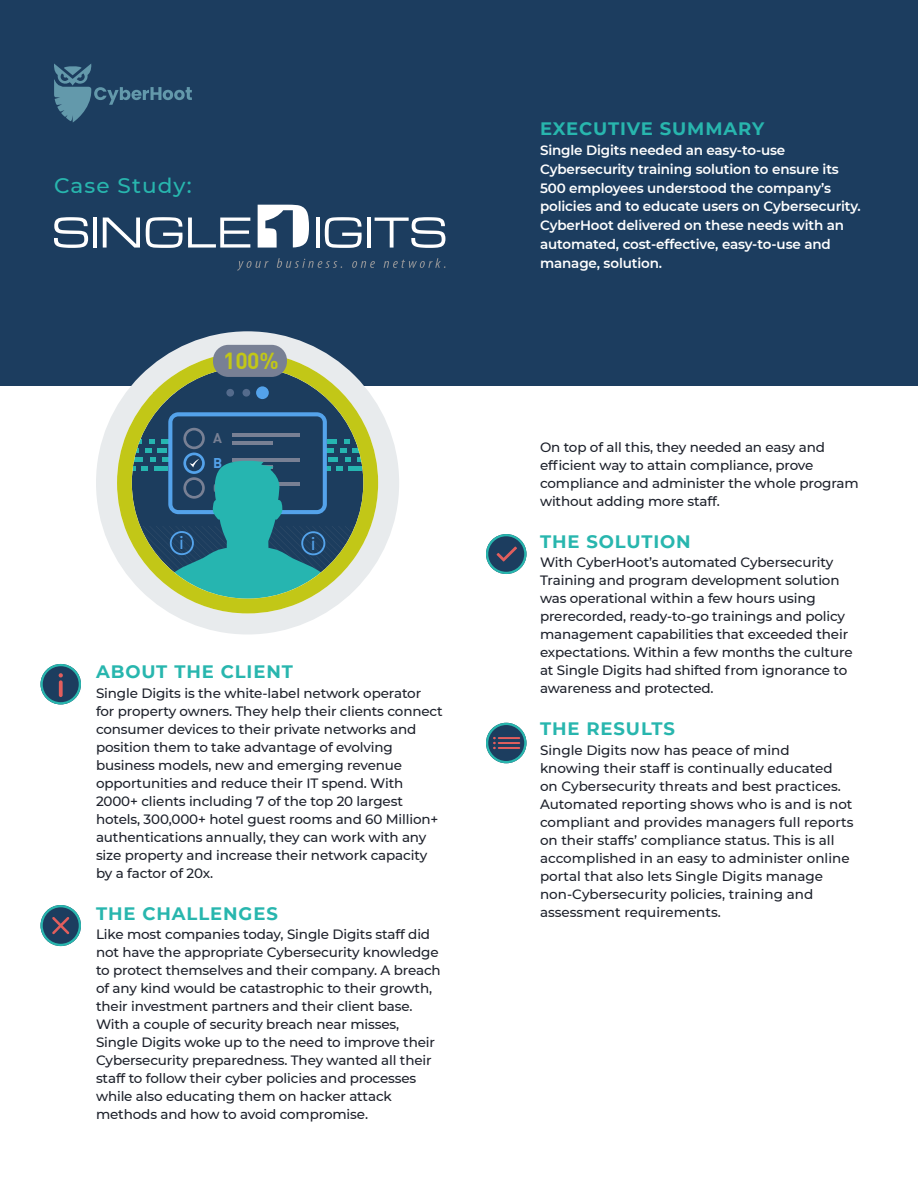
<style>
.page{position:relative;width:918px;height:1188px;background:#fff}
.page>*{position:absolute;margin:0;border:0;box-sizing:border-box;transform-origin:0 0}
.t1{font:700 22.8px "DIN";color:#c2c717}
.t2{font:500 21px "Montserrat";letter-spacing:.05em;color:#28b6ae}
.t3{font:700 18px "Montserrat";letter-spacing:.05em;color:#28b6ae}
.t4{font:500 17.4px "Montserrat";color:#54a3eb}
.t5{font:700 13.8px "DIN";color:#788094}
.t6{font:700 13.8px "DIN";color:#54a3eb}
.t7{font:500 13.5px/18px "Montserrat";letter-spacing:-.01em;color:#1d212b}
.t8{font:600 13.5px/18.8px "Montserrat";letter-spacing:-.01em;color:#fff}
</style>
<div class="page">
<svg style="left:40px;top:664px;width:41px;height:40px"></svg>
<svg style="left:40px;top:905px;width:41px;height:41px"></svg>
<svg style="left:486px;top:534px;width:40px;height:40px"></svg>
<div style="left:0;top:0;width:918px;height:385px;background:#1c3d5f"></div>
<svg style="left:54px;top:217px;width:34px;height:31px"></svg>
<hr style="left:93px;top:218px;width:4px;height:30px;background:#fff">
<svg style="left:103px;top:218px;width:37px;height:30px"></svg>
<svg style="left:146px;top:217px;width:104px;height:31px"></svg>
<svg style="left:258px;top:205px;width:51px;height:43px"></svg>
<hr style="left:316px;top:218px;width:3px;height:30px;background:#fff">
<svg style="left:325px;top:217px;width:37px;height:31px"></svg>
<hr style="left:367px;top:218px;width:4px;height:30px;background:#fff">
<svg style="left:375px;top:217px;width:70px;height:31px"></svg>
<svg style="left:237px;top:261px;width:32px;height:10px"></svg>
<svg style="left:277px;top:258px;width:65px;height:10px"></svg>
<svg style="left:352px;top:261px;width:23px;height:7px"></svg>
<svg style="left:384px;top:258px;width:61px;height:10px"></svg>
<svg style="left:96px;top:331px;width:303px;height:304px"></svg>
<svg style="left:117px;top:352px;width:261px;height:261px"></svg>
<svg style="left:117px;top:352px;width:257px;height:257px;background:#5e897f"></svg>
<div style="left:213px;top:345px;width:74px;height:32px;background:#788094;border-radius:15px"></div>
<svg style="left:54px;top:63px;width:138px;height:59px"></svg>
<svg style="left:486px;top:723px;width:40px;height:40px"></svg>
<hr style="left:498px;top:747px;width:22px;height:2px;background:#e15e5d">
<h2 class="t2" style="left:54px;top:171px;width:139px">Case Study:</h2>
<h1 class="t1" style="left:223px;top:346px;width:57px">100%</h1>
<p class="t5" style="left:213px;top:429px;width:10px">A</p>
<p class="t6" style="left:213px;top:454px;width:11px">B</p>
<p class="t5" style="left:213px;top:479px;width:9px">C</p>
<p class="t4" style="left:179px;top:531px;width:6px">i</p>
<p class="t4" style="left:311px;top:531px;width:6px">i</p>
<h3 class="t3" style="left:96px;top:659px;width:198px">ABOUT THE CLIENT</h3>
<p class="t7" style="left:96px;top:683px;width:348px">Single Digits is the white-label network operator for property owners. They help their clients connect consumer devices to their private networks and position them to take advantage of evolving business models, new and emerging revenue opportunities and reduce their IT spend. With 2000+ clients including 7 of the top 20 largest hotels, 300,000+ hotel guest rooms and 60 Million+ authentications annually, they can work with any size property and increase their network capacity by a factor of 20x.</p>
<h3 class="t3" style="left:96px;top:900px;width:183px">THE CHALLENGES</h3>
<p class="t7" style="left:96px;top:925px;width:346px">Like most companies today, Single Digits staff did not have the appropriate Cybersecurity knowledge to protect themselves and their company. A breach of any kind would be catastrophic to their growth, their investment partners and their client base.<br>With a couple of security breach near misses, Single Digits woke up to the need to improve their Cybersecurity preparedness. They wanted all their staff to follow their cyber policies and processes while also educating them on hacker attack methods and how to avoid compromise.</p>
<h3 class="t3" style="left:540px;top:116px;width:226px">EXECUTIVE SUMMARY</h3>
<p class="t8" style="left:540px;top:140px;width:322px">Single Digits needed an easy-to-use Cybersecurity training solution to ensure its 500 employees understood the company’s policies and to educate users on Cybersecurity.<br>CyberHoot delivered on these needs with an automated, cost-effective, easy-to-use and manage, solution.</p>
<p class="t7" style="left:540px;top:438px;width:320px">On top of all this, they needed an easy and efficient way to attain compliance, prove compliance and administer the whole program without adding more staff.</p>
<h3 class="t3" style="left:540px;top:529px;width:152px">THE SOLUTION</h3>
<p class="t7" style="left:540px;top:553px;width:314px">With CyberHoot’s automated Cybersecurity Training and program development solution was operational within a few hours using prerecorded, ready-to-go trainings and policy management capabilities that exceeded their expectations. Within a few months the culture at Single Digits had shifted from ignorance to awareness and protected.</p>
<h3 class="t3" style="left:540px;top:716px;width:137px">THE RESULTS</h3>
<p class="t7" style="left:540px;top:740px;width:315px">Single Digits now has peace of mind<br>knowing their staff is continually educated on Cybersecurity threats and best practices.<br>Automated reporting shows who is and is not compliant and provides managers full reports on their staffs’ compliance status. This is all accomplished in an easy to administer online portal that also lets Single Digits manage non-Cybersecurity policies, training and assessment requirements.</p>
</div>
